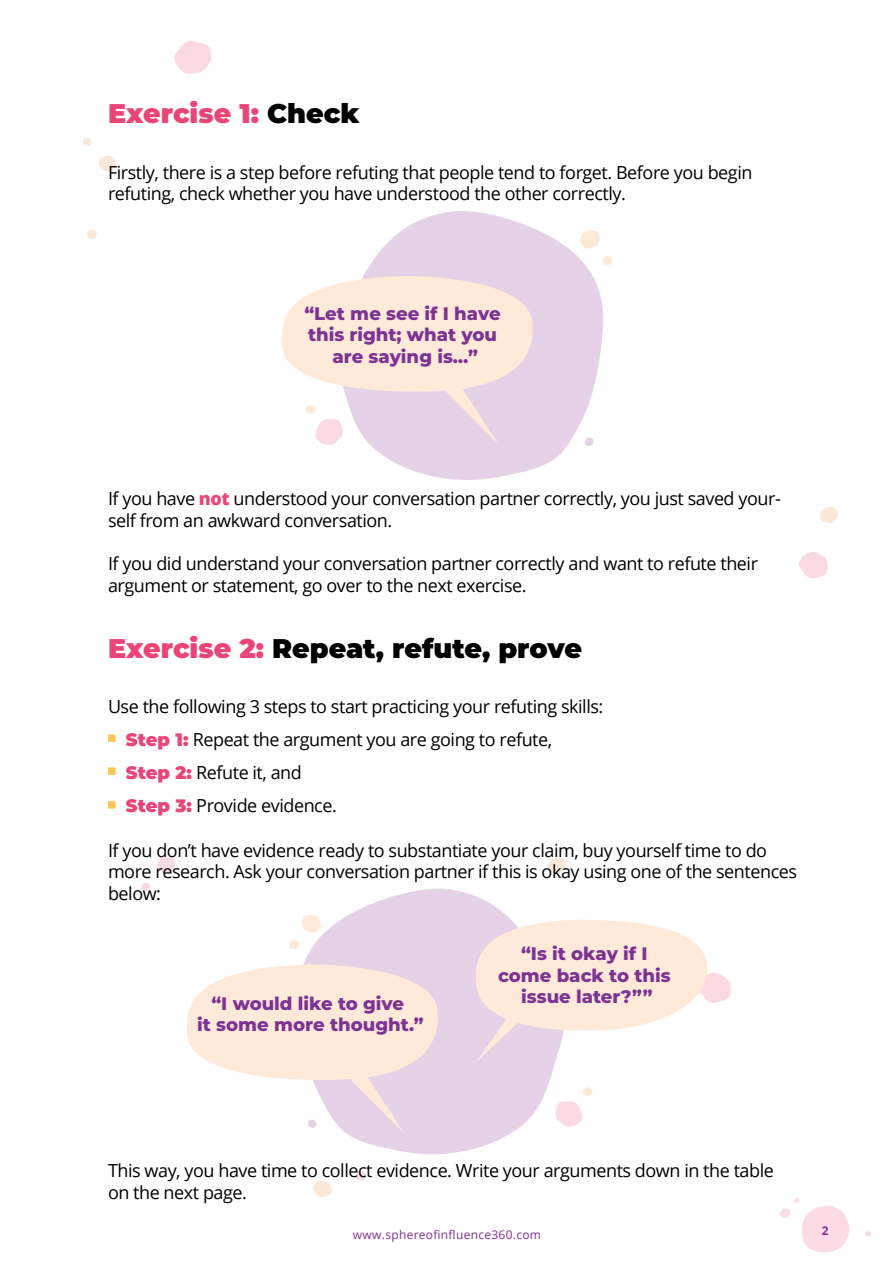
<style>
.page{position:relative;width:893px;height:1263px;background:#fff}
.page>*{position:absolute;margin:0;border:0;box-sizing:border-box;transform-origin:0 0}
.t1{font:900 27px "Montserrat";color:#000}
.t2{font:900 27px "Montserrat";color:#e94677}
.t3{font:800 18.15px/21.8px "Montserrat";color:#7d3392;text-align:center}
.t4{font:18px/21.6px "Open Sans";letter-spacing:-.025em;color:#000}
.t5{font:12px "Open Sans";letter-spacing:.025em;color:#7e3191}
.t6{font:700 12px "Open Sans";color:#7e3191}
.s1{color:#000}
.s2{font-weight:800;color:#e94677}
.s3{color:#e94677}
.s4{font-family:"Montserrat";font-weight:900;color:#e94677}
</style>
<div class="page">
<svg style="left:356px;top:1171px;width:10px;height:10px"></svg>
<svg style="left:157px;top:857px;width:19px;height:16px"></svg>
<svg style="left:141px;top:882px;width:9px;height:9px"></svg>
<svg style="left:799px;top:552px;width:29px;height:27px"></svg>
<svg style="left:313px;top:1180px;width:19px;height:17px"></svg>
<svg style="left:820px;top:507px;width:18px;height:16px"></svg>
<svg style="left:548px;top:857px;width:18px;height:17px"></svg>
<svg style="left:87px;top:230px;width:10px;height:9px"></svg>
<svg style="left:99px;top:156px;width:18px;height:16px"></svg>
<svg style="left:83px;top:138px;width:9px;height:8px"></svg>
<svg style="left:174px;top:41px;width:37px;height:33px"></svg>
<svg style="left:865px;top:1231px;width:6px;height:5px"></svg>
<svg style="left:780px;top:1198px;width:70px;height:55px"></svg>
<svg style="left:364px;top:211px;width:240px;height:269px;fill:#e5d2e6"></svg>
<svg style="left:579px;top:230px;width:21px;height:19px"></svg>
<svg style="left:584px;top:438px;width:10px;height:8px"></svg>
<svg style="left:602px;top:255px;width:11px;height:10px"></svg>
<svg style="left:281px;top:275px;width:256px;height:170px;background:#f7e5e2"></svg>
<div style="left:108px;top:734px;width:7px;height:8px;background:#fdc456"></div>
<div style="left:108px;top:767px;width:7px;height:8px;background:#fdc456"></div>
<div style="left:108px;top:801px;width:7px;height:8px;background:#fdc456"></div>
<svg style="left:303px;top:888px;width:252px;height:267px;fill:#e5d2e6"></svg>
<svg style="left:301px;top:914px;width:21px;height:19px"></svg>
<svg style="left:555px;top:1087px;width:38px;height:40px"></svg>
<svg style="left:289px;top:940px;width:10px;height:9px"></svg>
<svg style="left:186px;top:964px;width:256px;height:169px"></svg>
<svg style="left:472px;top:919px;width:259px;height:143px"></svg>
<h1 class="t2" style="left:108px;top:94px;width:253px">Exercise 1: <span class="s1">Check</span></h1>
<p class="t4" style="left:108px;top:161px;width:646px">Firstly, there is a step before refuting that people tend to forget. Before you begin refuting, check whether you have understood the other correctly.</p>
<p class="t3" style="left:304px;top:301px;width:198px">“Let me see if I have this right; what you are saying is…”</p>
<p class="t4" style="left:108px;top:487px;width:674px">If you have <span class="s2">not</span> understood your conversation partner correctly, you just saved your&shy;self from an awkward conversation.</p>
<p class="t4" style="left:108px;top:552px;width:651px">If you did understand your conversation partner correctly and want to refute their argument or statement, go over to the next exercise.</p>
<h1 class="t1" style="left:108px;top:628px;width:475px"><span class="s3">Exercise 2:</span> Repeat, refute, prove</h1>
<p class="t4" style="left:126px;top:689px;width:479px;line-height:33px;text-indent:-18px">Use the following 3 steps to start practicing your refuting skills:<br><span class="s4">Step 1:</span> Repeat the argument you are going to refute,<br><span class="s4">Step 2:</span> Refute it, and<br><span class="s4">Step 3:</span> Provide evidence.</p>
<p class="t4" style="left:108px;top:839px;width:690px">If you don’t have evidence ready to substantiate your claim, buy yourself time to do more research. Ask your conversation partner if this is okay using one of the sentences below:</p>
<p class="t3" style="left:197px;top:991px;width:228px">“I would like to give<br>it some more thought.”</p>
<p class="t3" style="left:498px;top:941px;width:174px">“Is it okay if I come back to this issue later?””</p>
<p class="t4" style="left:108px;top:1159px;width:667px">This way, you have time to collect evidence. Write your arguments down in the table on the next page.</p>
<p class="t5" style="left:353px;top:1226px;width:190px">www.sphereofinfluence360.com</p>
<p class="t6" style="left:822px;top:1222px;width:8px">2</p>
</div>
